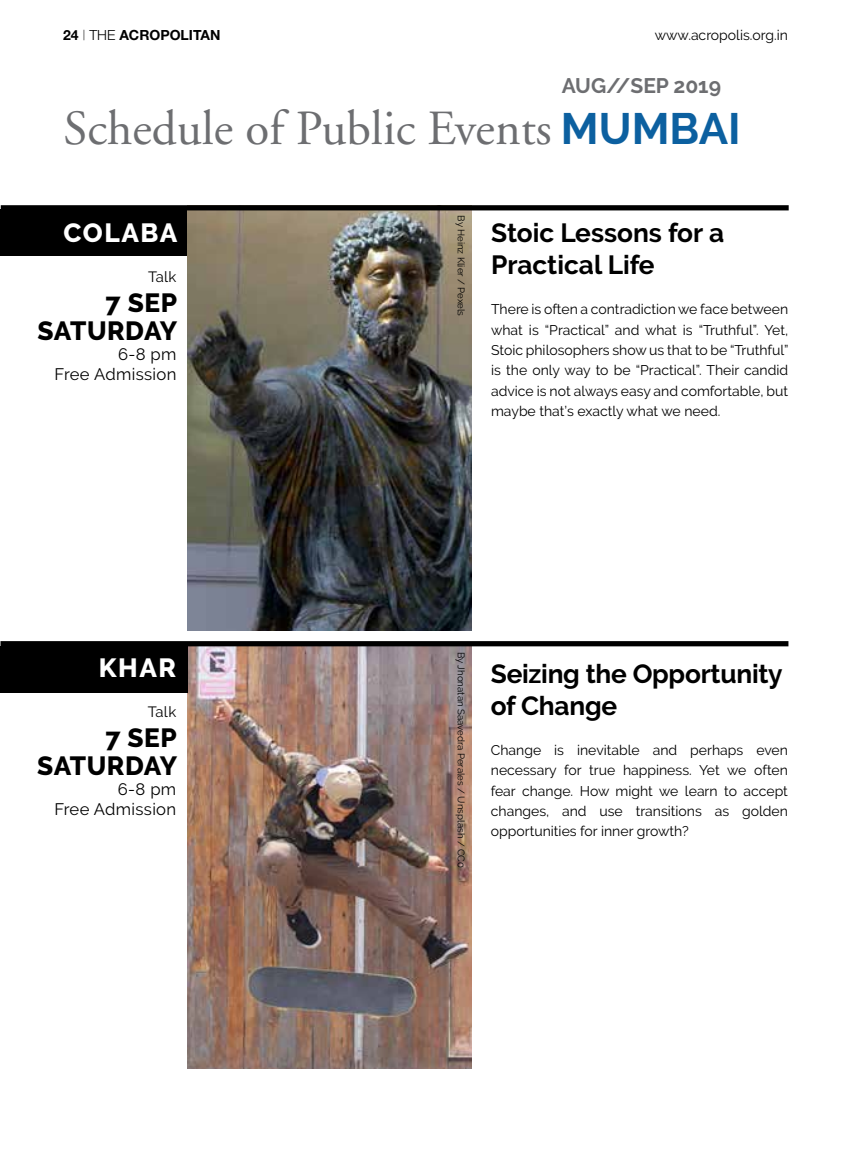
<style>
.page{position:relative;width:851px;height:1160px;background:#fff}
.page>*{position:absolute;margin:0;border:0;box-sizing:border-box;transform-origin:0 0}
.t1{font:49px "Adobe Garamond";color:#6d6e71}
.t2{font:700 26.25px/31.5px "Raleway";letter-spacing:-.01em;color:#000}
.t3{font:800 26.25px/28px "Raleway";letter-spacing:.02em;color:#000;text-align:right}
.t4{font:800 26.25px "Raleway";letter-spacing:.06em;color:#fff}
.t5{font:700 21px "Raleway";color:#6d6e71}
.t6{font:16.62px/19.9px "Raleway";letter-spacing:.02em;color:#000;text-align:right}
.t7{font:14.88px "Raleway";letter-spacing:.02em;color:#000}
.t8{font:14px/20.3px "Raleway";color:#000;text-align:justify}
.t9{font:700 14px "Helvetica Neue";color:#000}
.t10{font:9.62px "Raleway";color:#000}
.s1{font-weight:100}
.s2{font-weight:300}
.s3{font-family:"Raleway";font-weight:700;font-size:43.75px;color:#0c60a0}
</style>
<div class="page">
<img style="left:188px;top:646px;width:283px;height:421px">
<div style="left:0;top:209px;width:188px;height:47px;background:#000"></div>
<div style="left:0;top:645px;width:188px;height:47px;background:#000"></div>
<div style="left:0;top:641px;width:788px;height:5px;background:#000"></div>
<img style="left:188px;top:210px;width:283px;height:420px">
<div style="left:1px;top:205px;width:787px;height:5px;background:#000"></div>
<p class="t9" style="left:63px;top:26px;width:159px">24 <span class="s1">|</span> <span class="s2">THE</span> ACROPOLITAN</p>
<p class="t8" style="left:655px;top:25px;width:134px">www.acropolis.org.in</p>
<h3 class="t5" style="left:562px;top:74px;width:161px">AUG//SEP 2019</h3>
<h1 class="t1" style="left:63px;top:103px;width:678px">Schedule of Public Events <span class="s3">MUMBAI</span></h1>
<h2 class="t4" style="left:63px;top:217px;width:115px">COLABA</h2>
<p class="t7" style="left:148px;top:268px;width:30px">Talk</p>
<h2 class="t3" style="left:38px;top:289px;width:141px">7 SEP<br>SATURDAY</h2>
<p class="t6" style="left:55px;top:344px;width:123px">6-8 pm<br>Free Admission</p>
<h2 class="t4" style="left:99px;top:653px;width:79px">KHAR</h2>
<p class="t7" style="left:148px;top:703px;width:30px">Talk</p>
<h2 class="t3" style="left:37px;top:724px;width:141px">7 SEP<br>SATURDAY</h2>
<p class="t6" style="left:54px;top:779px;width:123px">6-8 pm<br>Free Admission</p>
<p class="t10" style="left:466px;top:215px;width:102px;rotate:90deg">By Heinz Klier / Pexels</p>
<h2 class="t2" style="left:491px;top:217px;width:234px">Stoic Lessons for a<br>Practical Life</h2>
<p class="t8" style="left:491px;top:299px;width:299px">There is often a contradiction we face between what is “Practical” and what is “Truthful”. Yet, Stoic philosophers show us that to be “Truthful” is the only way to be “Practical”. Their candid advice is not always easy and comfortable, but maybe that’s exactly what we need.</p>
<p class="t10" style="left:466px;top:652px;width:217px;rotate:90deg">By Jhonatan Saavedra Perales / Unsplash / CC0</p>
<h2 class="t2" style="left:491px;top:658px;width:293px">Seizing the Opportunity of Change</h2>
<p class="t8" style="left:491px;top:739px;width:298px">Change is inevitable and perhaps even necessary for true happiness. Yet we often fear change. How might we learn to accept changes, and use transitions as golden opportunities for inner growth?</p>
</div>
